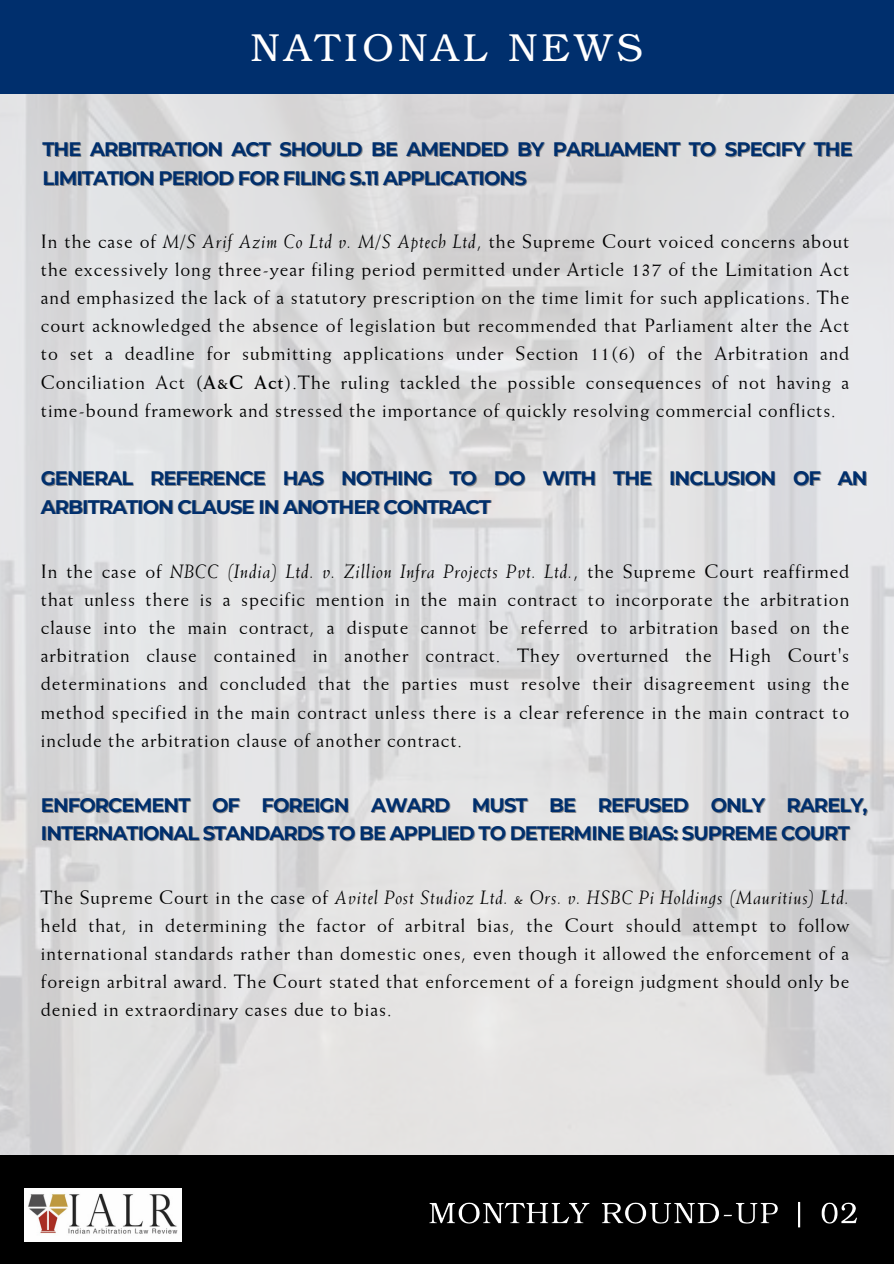
<style>
.page{position:relative;width:894px;height:1264px;background:#fff}
.page>*{position:absolute;margin:0;border:0;box-sizing:border-box;transform-origin:0 0}
.t1{font:39.15px "Te X Gyre Bonum";letter-spacing:.12em;color:#fff}
.t2{font:19.5px/28.2px "Weiss BT";letter-spacing:.045em;color:#000;text-align:justify}
.t3{font:700 19.5px/28.2px "Montserrat";letter-spacing:-.05em;color:#002f6d}
.s1{font-style:italic}
.s2{font-weight:700}
</style>
<div class="page">
<div style="left:0;top:0;width:893px;height:94px;background:#002f6d"></div>
<div style="left:0;top:1155px;width:893px;height:108px;background:#000"></div>
<img style="left:25px;top:1188px;width:156px;height:53px">
<img style="left:429px;top:1201px;width:428px;height:27px">
<h3 class="t1" style="left:251px;top:19px;width:393px">NATIONAL NEWS</h3>
<p class="t3" style="left:43px;top:135px;width:811px">THE ARBITRATION ACT SHOULD BE AMENDED BY PARLIAMENT TO SPECIFY THE</p>
<h3 class="t3" style="left:43px;top:164px;width:485px">LIMITATION PERIOD FOR FILING S.11 APPLICATIONS</h3>
<p class="t2" style="left:41px;top:226px;width:809px">In the case of <span class="s1">M/S Arif Azim Co Ltd v. M/S Aptech Ltd</span>, the Supreme Court voiced concerns about the excessively long three-year filing period permitted under Article 137 of the Limitation Act and emphasized the lack of a statutory prescription on the time limit for such applications. The court acknowledged the absence of legislation but recommended that Parliament alter the Act to set a deadline for submitting applications under Section 11(6) of the Arbitration and Conciliation Act (<span class="s2">A&amp;C Act</span>).The ruling tackled the possible consequences of not having a time-bound framework and stressed the importance of quickly resolving commercial conflicts.</p>
<h3 class="t3" style="left:41px;top:464px;width:828px">GENERAL REFERENCE HAS NOTHING TO DO WITH THE INCLUSION OF AN</h3>
<p class="t3" style="left:41px;top:492px;width:451px">ARBITRATION CLAUSE IN ANOTHER CONTRACT</p>
<p class="t2" style="left:41px;top:556px;width:809px">In the case of <span class="s1">NBCC (India) Ltd. v. Zillion Infra Projects Pvt. Ltd.</span>, the Supreme Court reaffirmed that unless there is a specific mention in the main contract to incorporate the arbitration clause into the main contract, a dispute cannot be referred to arbitration based on the arbitration clause contained in another contract. They overturned the High Court's determinations and concluded that the parties must resolve their disagreement using the method specified in the main contract unless there is a clear reference in the main contract to include the arbitration clause of another contract.</p>
<p class="t3" style="left:41px;top:790px;width:828px">ENFORCEMENT OF FOREIGN AWARD MUST BE REFUSED ONLY RARELY,<br>INTERNATIONAL STANDARDS TO BE APPLIED TO DETERMINE BIAS: SUPREME COURT</p>
<p class="t2" style="left:41px;top:882px;width:809px">The Supreme Court in the case of <span class="s1">Avitel Post Studioz Ltd. &amp; Ors. v. HSBC Pi Holdings (Mauritius) Ltd. </span>held that, in determining the factor of arbitral bias, the Court should attempt to follow international standards rather than domestic ones, even though it allowed the enforcement of a foreign arbitral award. The Court stated that enforcement of a foreign judgment should only be denied in extraordinary cases due to bias.</p>
</div>
